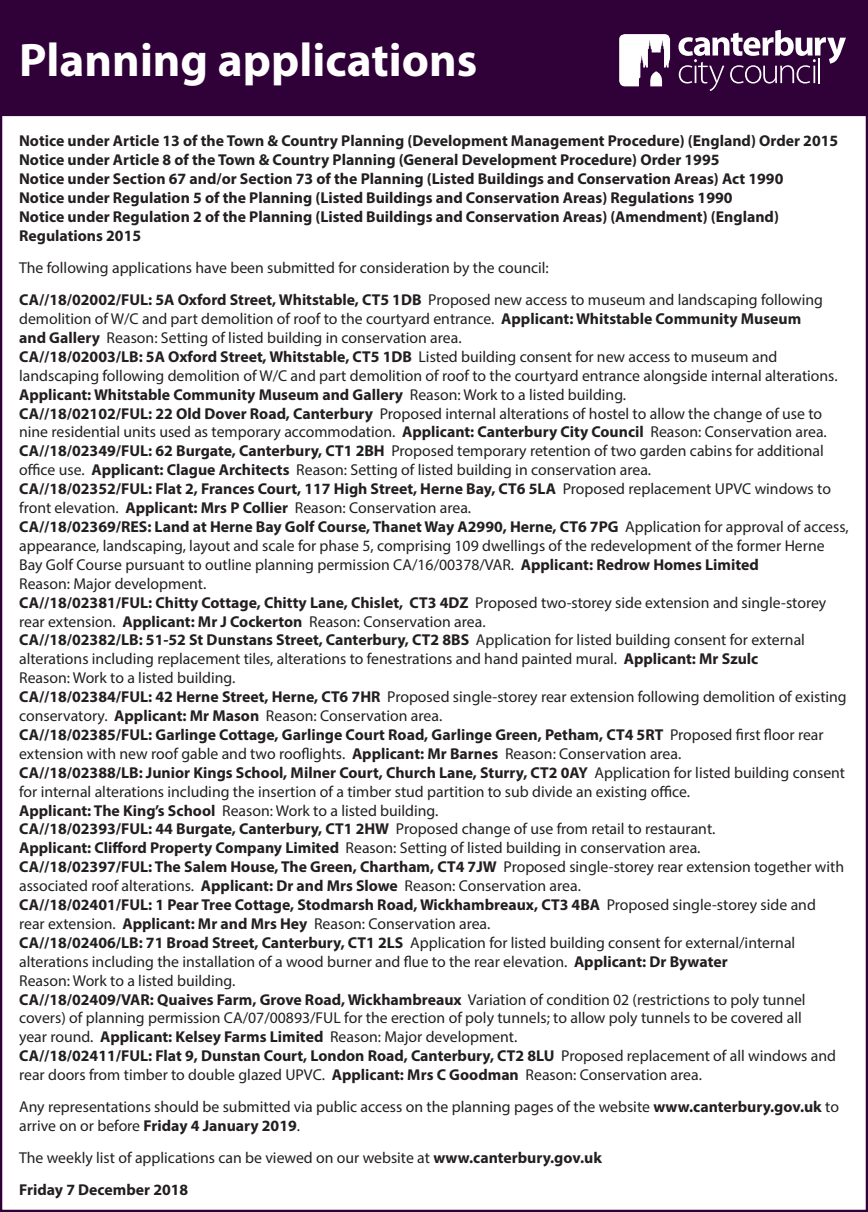
<style>
.page{position:relative;width:868px;height:1212px;background:#fff}
.page>*{position:absolute;margin:0;border:0;box-sizing:border-box;transform-origin:0 0}
.t1{font:700 47.25px "Myriad Pro";color:#fff}
.t2{font:15.75px/18.9px "Myriad Pro";color:#231f20}
.t3{font:700 15.75px/19.1px "Myriad Pro";color:#231f20}
.s1{font-weight:700}
</style>
<div class="page">
<div style="left:1px;top:1px;width:865px;height:114px;background:#300038"></div>
<div style="left:0;top:0;width:867px;height:116px;border:2px solid #300038"></div>
<svg style="left:619px;top:34px;width:51px;height:52px"></svg>
<svg style="left:678px;top:31px;width:167px;height:60px"></svg>
<hr style="left:818px;top:58px;width:2px;height:25px;background:#fff">
<h1 class="t1" style="left:19px;top:29px;width:459px">Planning applications</h1>
<p class="t3" style="left:19px;top:130px;width:820px">Notice under Article 13 of the Town &amp; Country Planning (Development Management Procedure) (England) Order 2015<br>Notice under Article 8 of the Town &amp; Country Planning (General Development Procedure) Order 1995<br>Notice under Section 67 and/or Section 73 of the Planning (Listed Buildings and Conservation Areas) Act 1990<br>Notice under Regulation 5 of the Planning (Listed Buildings and Conservation Areas) Regulations 1990<br>Notice under Regulation 2 of the Planning (Listed Buildings and Conservation Areas) (Amendment) (England)<br>Regulations 2015</p>
<p class="t2" style="left:19px;top:252px;width:805px;line-height:31.9px">The following applications have been submitted for consideration by the council:<br><span class="s1">CA//18/02002/FUL: 5A Oxford Street, Whitstable, CT5 1DB</span> Proposed new access to museum and landscaping following</p>
<p class="t2" style="left:19px;top:309px;width:831px">demolition of W/C and part demolition of roof to the courtyard entrance. <span class="s1">Applicant: Whitstable Community Museum<br>and Gallery</span> Reason: Setting of listed building in conservation area.<br><span class="s1">CA//18/02003/LB: 5A Oxford Street, Whitstable, CT5 1DB</span> Listed building consent for new access to museum and landscaping following demolition of W/C and part demolition of roof to the courtyard entrance alongside internal alterations.<br><span class="s1">Applicant: Whitstable Community Museum and Gallery</span> Reason: Work to a listed building.<br><span class="s1">CA//18/02102/FUL: 22 Old Dover Road, Canterbury</span> Proposed internal alterations of hostel to allow the change of use to nine residential units used as temporary accommodation. <span class="s1">Applicant: Canterbury City Council</span> Reason: Conservation area.<br><span class="s1">CA//18/02349/FUL: 62 Burgate, Canterbury, CT1 2BH</span> Proposed temporary retention of two garden cabins for additional office use. <span class="s1">Applicant: Clague Architects</span> Reason: Setting of listed building in conservation area.<br><span class="s1">CA//18/02352/FUL: Flat 2, Frances Court, 117 High Street, Herne Bay, CT6 5LA</span> Proposed replacement UPVC windows to front elevation. <span class="s1">Applicant: Mrs P Collier</span> Reason: Conservation area.<br><span class="s1">CA//18/02369/RES: Land at Herne Bay Golf Course, Thanet Way A2990, Herne, CT6 7PG</span> Application for approval of access, appearance, landscaping, layout and scale for phase 5, comprising 109 dwellings of the redevelopment of the former Herne Bay Golf Course pursuant to outline planning permission CA/16/00378/VAR. <span class="s1">Applicant: Redrow Homes Limited<br></span>Reason: Major development.<br><span class="s1">CA//18/02381/FUL: Chitty Cottage, Chitty Lane, Chislet, CT3 4DZ</span> Proposed two-storey side extension and single-storey rear extension. <span class="s1">Applicant: Mr J Cockerton</span> Reason: Conservation area.<br><span class="s1">CA//18/02382/LB: 51-52 St Dunstans Street, Canterbury, CT2 8BS</span> Application for listed building consent for external alterations including replacement tiles, alterations to fenestrations and hand painted mural. <span class="s1">Applicant: Mr Szulc<br></span>Reason: Work to a listed building.<br><span class="s1">CA//18/02384/FUL: 42 Herne Street, Herne, CT6 7HR</span> Proposed single-storey rear extension following demolition of existing conservatory. <span class="s1">Applicant: Mr Mason</span> Reason: Conservation area.<br><span class="s1">CA//18/02385/FUL: Garlinge Cottage, Garlinge Court Road, Garlinge Green, Petham, CT4 5RT</span> Proposed first floor rear extension with new roof gable and two rooflights. <span class="s1">Applicant: Mr Barnes</span> Reason: Conservation area.<br><span class="s1">CA//18/02388/LB: Junior Kings School, Milner Court, Church Lane, Sturry, CT2 0AY</span> Application for listed building consent for internal alterations including the insertion of a timber stud partition to sub divide an existing office.<br><span class="s1">Applicant: The King’s School</span> Reason: Work to a listed building.<br><span class="s1">CA//18/02393/FUL: 44 Burgate, Canterbury, CT1 2HW</span> Proposed change of use from retail to restaurant.<br><span class="s1">Applicant: Clifford Property Company Limited</span> Reason: Setting of listed building in conservation area.<br><span class="s1">CA//18/02397/FUL: The Salem House, The Green, Chartham, CT4 7JW</span> Proposed single-storey rear extension together with associated roof alterations. <span class="s1">Applicant: Dr and Mrs Slowe</span> Reason: Conservation area.<br><span class="s1">CA//18/02401/FUL: 1 Pear Tree Cottage, Stodmarsh Road, Wickhambreaux, CT3 4BA</span> Proposed single-storey side and<br>rear extension. <span class="s1">Applicant: Mr and Mrs Hey</span> Reason: Conservation area.<br><span class="s1">CA//18/02406/LB: 71 Broad Street, Canterbury, CT1 2LS</span> Application for listed building consent for external/internal alterations including the installation of a wood burner and flue to the rear elevation. <span class="s1">Applicant: Dr Bywater<br></span>Reason: Work to a listed building.<br><span class="s1">CA//18/02409/VAR: Quaives Farm, Grove Road, Wickhambreaux</span> Variation of condition 02 (restrictions to poly tunnel covers) of planning permission CA/07/00893/FUL for the erection of poly tunnels; to allow poly tunnels to be covered all<br>year round. <span class="s1">Applicant: Kelsey Farms Limited</span> Reason: Major development.<br><span class="s1">CA//18/02411/FUL: Flat 9, Dunstan Court, London Road, Canterbury, CT2 8LU</span> Proposed replacement of all windows and rear doors from timber to double glazed UPVC. <span class="s1">Applicant: Mrs C Goodman</span> Reason: Conservation area.</p>
<p class="t2" style="left:19px;top:1097px;width:821px">Any representations should be submitted via public access on the planning pages of the website <span class="s1">www.canterbury.gov.uk</span> to arrive on or before <span class="s1">Friday 4 January 2019</span>.</p>
<p class="t2" style="left:19px;top:1142px;width:584px;line-height:31.9px">The weekly list of applications can be viewed on our website at <span class="s1">www.canterbury.gov.uk<br>Friday 7 December 2018</span></p>
</div>
